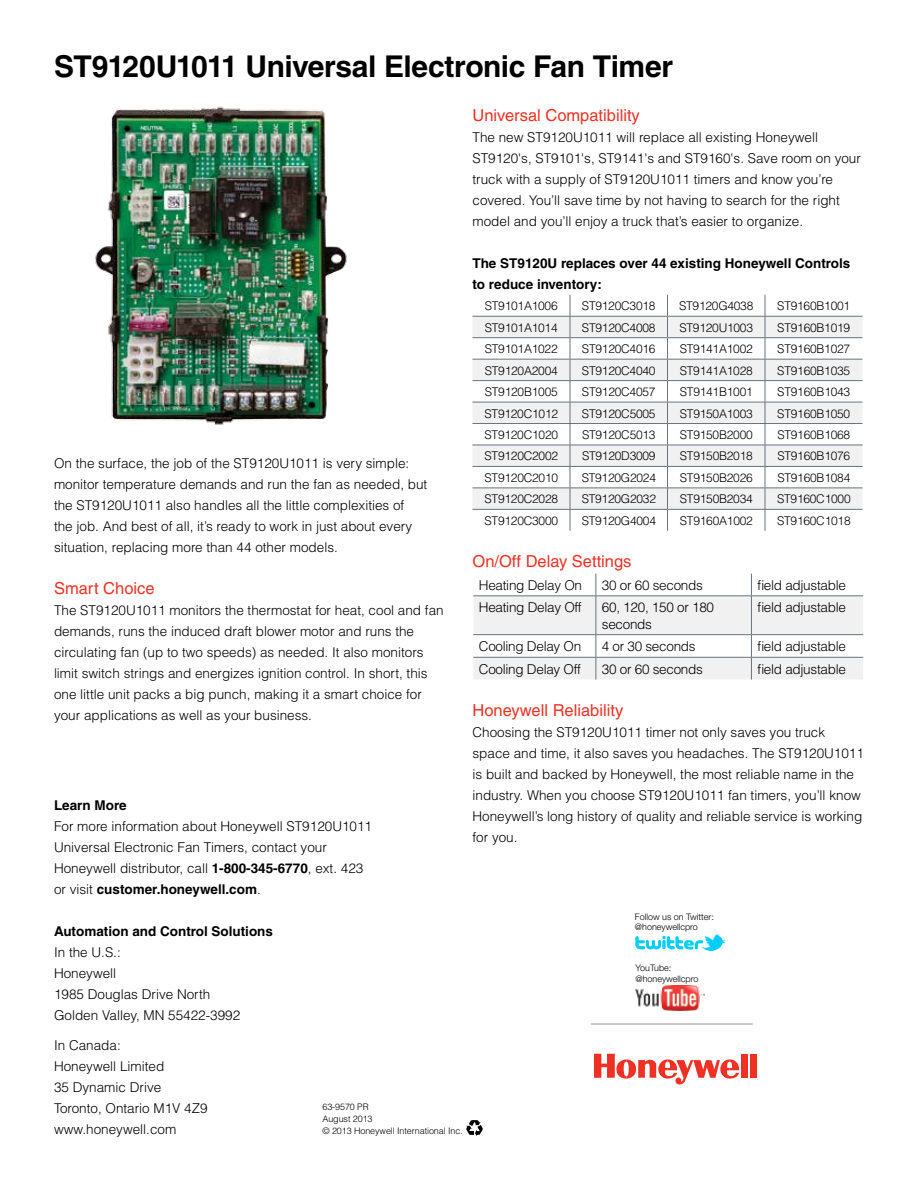
<style>
.page{position:relative;width:918px;height:1188px;background:#fff}
.page>*{position:absolute;margin:0;border:0;box-sizing:border-box;transform-origin:0 0}
.t1{font:700 30px "Helvetica";letter-spacing:-.015em;color:#000}
.t2{font:16.5px "Helvetica";color:#ee3124}
.t3{font:300 13.5px/21px "Helvetica";color:#000}
.t4{font:300 13.5px/16.2px "Helvetica";letter-spacing:-.02em;color:#000}
.t5{font:700 13.5px/21px "Helvetica";color:#000}
.t6{font:300 12px "Helvetica";letter-spacing:-.02em;color:#000}
.t7{font:300 9px/10.5px "Helvetica Neue";color:#000}
.t8{font:300 9px/12px "Helvetica";letter-spacing:-.01em;color:#000}
.s1{font-weight:700}
</style>
<div class="page">
<div style="left:741px;top:1054px;width:7px;height:24px;background:#ee3124"></div>
<div style="left:750px;top:1054px;width:7px;height:24px;background:#ee3124"></div>
<svg style="left:594px;top:1054px;width:145px;height:31px"></svg>
<svg style="left:472px;top:317px;width:390px;height:192px;fill:#f1f1f2"></svg>
<hr style="left:570px;top:380px;width:98px;height:1px;background:#68737a">
<hr style="left:668px;top:380px;width:97px;height:1px;background:#68737a">
<hr style="left:765px;top:359px;width:97px;height:1px;background:#68737a">
<hr style="left:472px;top:316px;width:98px;height:1px;background:#68737a">
<hr style="left:570px;top:316px;width:98px;height:1px;background:#68737a">
<hr style="left:668px;top:316px;width:97px;height:1px;background:#68737a">
<hr style="left:765px;top:316px;width:97px;height:1px;background:#68737a">
<hr style="left:472px;top:337px;width:98px;height:1px;background:#68737a">
<hr style="left:570px;top:337px;width:98px;height:1px;background:#68737a">
<hr style="left:668px;top:337px;width:97px;height:1px;background:#68737a">
<hr style="left:765px;top:337px;width:97px;height:1px;background:#68737a">
<hr style="left:472px;top:359px;width:98px;height:1px;background:#68737a">
<hr style="left:570px;top:359px;width:98px;height:1px;background:#68737a">
<hr style="left:668px;top:359px;width:97px;height:1px;background:#68737a">
<hr style="left:472px;top:380px;width:98px;height:1px;background:#68737a">
<hr style="left:765px;top:380px;width:97px;height:1px;background:#68737a">
<hr style="left:472px;top:402px;width:98px;height:1px;background:#68737a">
<hr style="left:570px;top:402px;width:98px;height:1px;background:#68737a">
<hr style="left:668px;top:402px;width:97px;height:1px;background:#68737a">
<hr style="left:765px;top:402px;width:97px;height:1px;background:#68737a">
<hr style="left:472px;top:423px;width:98px;height:1px;background:#68737a">
<hr style="left:570px;top:423px;width:98px;height:1px;background:#68737a">
<hr style="left:668px;top:423px;width:97px;height:1px;background:#68737a">
<hr style="left:765px;top:423px;width:97px;height:1px;background:#68737a">
<hr style="left:472px;top:445px;width:98px;height:1px;background:#68737a">
<hr style="left:570px;top:445px;width:98px;height:1px;background:#68737a">
<hr style="left:668px;top:445px;width:97px;height:1px;background:#68737a">
<hr style="left:765px;top:445px;width:97px;height:1px;background:#68737a">
<hr style="left:472px;top:466px;width:98px;height:1px;background:#68737a">
<hr style="left:570px;top:466px;width:98px;height:1px;background:#68737a">
<hr style="left:668px;top:466px;width:97px;height:1px;background:#68737a">
<hr style="left:765px;top:466px;width:97px;height:1px;background:#68737a">
<hr style="left:472px;top:488px;width:98px;height:1px;background:#68737a">
<hr style="left:570px;top:488px;width:98px;height:1px;background:#68737a">
<hr style="left:668px;top:488px;width:97px;height:1px;background:#68737a">
<hr style="left:765px;top:488px;width:97px;height:1px;background:#68737a">
<hr style="left:472px;top:509px;width:98px;height:1px;background:#68737a">
<hr style="left:570px;top:509px;width:98px;height:1px;background:#68737a">
<svg style="left:570px;top:295px;width:1px;height:236px"></svg>
<hr style="left:668px;top:509px;width:97px;height:1px;background:#68737a">
<svg style="left:667px;top:295px;width:1px;height:236px"></svg>
<hr style="left:765px;top:509px;width:97px;height:1px;background:#68737a">
<svg style="left:765px;top:295px;width:1px;height:236px"></svg>
<svg style="left:473px;top:574px;width:391px;height:106px"></svg>
<img style="left:95px;top:106px;width:252px;height:319px">
<svg style="left:466px;top:1120px;width:17px;height:16px"></svg>
<hr style="left:591px;top:1024px;width:162px;height:1px;background:#939598">
<svg style="left:635px;top:934px;width:90px;height:17px"></svg>
<img style="left:635px;top:986px;width:70px;height:25px">
<h1 class="t1" style="left:54px;top:48px;width:621px">ST9120U1011 Universal Electronic Fan Timer</h1>
<p class="t3" style="left:54px;top:453px;width:375px">On the surface, the job of the ST9120U1011 is very simple: monitor temperature demands and run the fan as needed, but the ST9120U1011 also handles all the little complexities of<br>the job. And best of all, it’s ready to work in just about every situation, replacing more than 44 other models.</p>
<p class="t2" style="left:54px;top:579px;width:102px">Smart Choice</p>
<p class="t3" style="left:54px;top:600px;width:391px">The ST9120U1011 monitors the thermostat for heat, cool and fan demands, runs the induced draft blower motor and runs the circulating fan (up to two speeds) as needed. It also monitors limit switch strings and energizes ignition control. In short, this one little unit packs a big punch, making it a smart choice for your applications as well as your business.</p>
<p class="t5" style="left:54px;top:795px;width:74px">Learn More</p>
<p class="t3" style="left:54px;top:815px;width:320px">For more information about Honeywell ST9120U1011<br>Universal Electronic Fan Timers, contact your Honeywell distributor, call <span class="s1">1-800-345-6770</span>, ext. 423 or visit <span class="s1">customer.honeywell.com</span>.</p>
<p class="t5" style="left:54px;top:921px;width:221px">Automation and Control Solutions</p>
<p class="t3" style="left:54px;top:941px;width:188px">In the U.S.:<br>Honeywell<br>1985 Douglas Drive North<br>Golden Valley, MN 55422-3992</p>
<p class="t3" style="left:54px;top:1034px;width:155px">In Canada:<br>Honeywell Limited<br>35 Dynamic Drive<br>Toronto, Ontario M1V 4Z9 www.honeywell.com</p>
<p class="t8" style="left:323px;top:1101px;width:142px">63-9570 PR<br>August 2013<br>© 2013 Honeywell International Inc.</p>
<p class="t2" style="left:472px;top:105px;width:169px">Universal Compatibility</p>
<p class="t3" style="left:472px;top:126px;width:390px">The new ST9120U1011 will replace all existing Honeywell ST9120's, ST9101's, ST9141's and ST9160's. Save room on your truck with a supply of ST9120U1011 timers and know you’re covered. You’ll save time by not having to search for the right model and you’ll enjoy a truck that’s easier to organize.</p>
<p class="t5" style="left:472px;top:252px;width:379px">The ST9120U replaces over 44 existing Honeywell Controls to reduce inventory:</p>
<p class="t6" style="left:485px;top:298px;width:74px">ST9101A1006</p>
<p class="t6" style="left:582px;top:298px;width:75px">ST9120C3018</p>
<p class="t6" style="left:679px;top:298px;width:76px">ST9120G4038</p>
<p class="t6" style="left:777px;top:298px;width:74px">ST9160B1001</p>
<p class="t6" style="left:485px;top:320px;width:74px">ST9101A1014</p>
<p class="t6" style="left:582px;top:320px;width:75px">ST9120C4008</p>
<p class="t6" style="left:679px;top:320px;width:75px">ST9120U1003</p>
<p class="t6" style="left:777px;top:320px;width:74px">ST9160B1019</p>
<p class="t6" style="left:485px;top:341px;width:74px">ST9101A1022</p>
<p class="t6" style="left:582px;top:341px;width:75px">ST9120C4016</p>
<p class="t6" style="left:680px;top:341px;width:74px">ST9141A1002</p>
<p class="t6" style="left:777px;top:341px;width:74px">ST9160B1027</p>
<p class="t6" style="left:485px;top:363px;width:74px">ST9120A2004</p>
<p class="t6" style="left:582px;top:363px;width:75px">ST9120C4040</p>
<p class="t6" style="left:680px;top:363px;width:74px">ST9141A1028</p>
<p class="t6" style="left:777px;top:363px;width:74px">ST9160B1035</p>
<p class="t6" style="left:485px;top:384px;width:74px">ST9120B1005</p>
<p class="t6" style="left:582px;top:384px;width:75px">ST9120C4057</p>
<p class="t6" style="left:680px;top:384px;width:74px">ST9141B1001</p>
<p class="t6" style="left:777px;top:384px;width:74px">ST9160B1043</p>
<p class="t6" style="left:484px;top:406px;width:75px">ST9120C1012</p>
<p class="t6" style="left:582px;top:406px;width:75px">ST9120C5005</p>
<p class="t6" style="left:680px;top:406px;width:74px">ST9150A1003</p>
<p class="t6" style="left:777px;top:406px;width:74px">ST9160B1050</p>
<p class="t6" style="left:485px;top:427px;width:75px">ST9120C1020</p>
<p class="t6" style="left:582px;top:427px;width:75px">ST9120C5013</p>
<p class="t6" style="left:680px;top:427px;width:74px">ST9150B2000</p>
<p class="t6" style="left:777px;top:427px;width:74px">ST9160B1068</p>
<p class="t6" style="left:485px;top:449px;width:75px">ST9120C2002</p>
<p class="t6" style="left:582px;top:449px;width:75px">ST9120D3009</p>
<p class="t6" style="left:680px;top:449px;width:74px">ST9150B2018</p>
<p class="t6" style="left:777px;top:449px;width:74px">ST9160B1076</p>
<p class="t6" style="left:485px;top:470px;width:75px">ST9120C2010</p>
<p class="t6" style="left:582px;top:470px;width:76px">ST9120G2024</p>
<p class="t6" style="left:680px;top:470px;width:74px">ST9150B2026</p>
<p class="t6" style="left:777px;top:470px;width:74px">ST9160B1084</p>
<p class="t6" style="left:485px;top:492px;width:75px">ST9120C2028</p>
<p class="t6" style="left:582px;top:492px;width:76px">ST9120G2032</p>
<p class="t6" style="left:680px;top:492px;width:74px">ST9150B2034</p>
<p class="t6" style="left:777px;top:492px;width:75px">ST9160C1000</p>
<p class="t6" style="left:485px;top:513px;width:75px">ST9120C3000</p>
<p class="t6" style="left:582px;top:513px;width:76px">ST9120G4004</p>
<p class="t6" style="left:680px;top:513px;width:74px">ST9160A1002</p>
<p class="t6" style="left:777px;top:513px;width:75px">ST9160C1018</p>
<p class="t2" style="left:472px;top:551px;width:161px">On/Off Delay Settings</p>
<p class="t4" style="left:479px;top:577px;width:105px">Heating Delay On</p>
<p class="t4" style="left:602px;top:577px;width:103px">30 or 60 seconds</p>
<p class="t4" style="left:757px;top:577px;width:90px">field adjustable</p>
<p class="t4" style="left:479px;top:599px;width:104px">Heating Delay Off</p>
<p class="t4" style="left:602px;top:599px;width:114px">60, 120, 150 or 180 seconds</p>
<p class="t4" style="left:757px;top:599px;width:90px">field adjustable</p>
<p class="t4" style="left:479px;top:638px;width:104px">Cooling Delay On</p>
<p class="t4" style="left:602px;top:638px;width:95px">4 or 30 seconds</p>
<p class="t4" style="left:757px;top:638px;width:90px">field adjustable</p>
<p class="t4" style="left:479px;top:661px;width:103px">Cooling Delay Off</p>
<p class="t4" style="left:602px;top:661px;width:103px">30 or 60 seconds</p>
<p class="t4" style="left:757px;top:661px;width:90px">field adjustable</p>
<p class="t2" style="left:472px;top:701px;width:152px">Honeywell Reliability</p>
<p class="t3" style="left:472px;top:722px;width:393px">Choosing the ST9120U1011 timer not only saves you truck space and time, it also saves you headaches. The ST9120U1011 is built and backed by Honeywell, the most reliable name in the industry. When you choose ST9120U1011 fan timers, you’ll know Honeywell’s long history of quality and reliable service is working for you.</p>
<p class="t7" style="left:635px;top:911px;width:81px">Follow us on Twitter: @honeywellcpro</p>
<p class="t7" style="left:636px;top:963px;width:64px">YouTube: @honeywellcpro</p>
</div>
